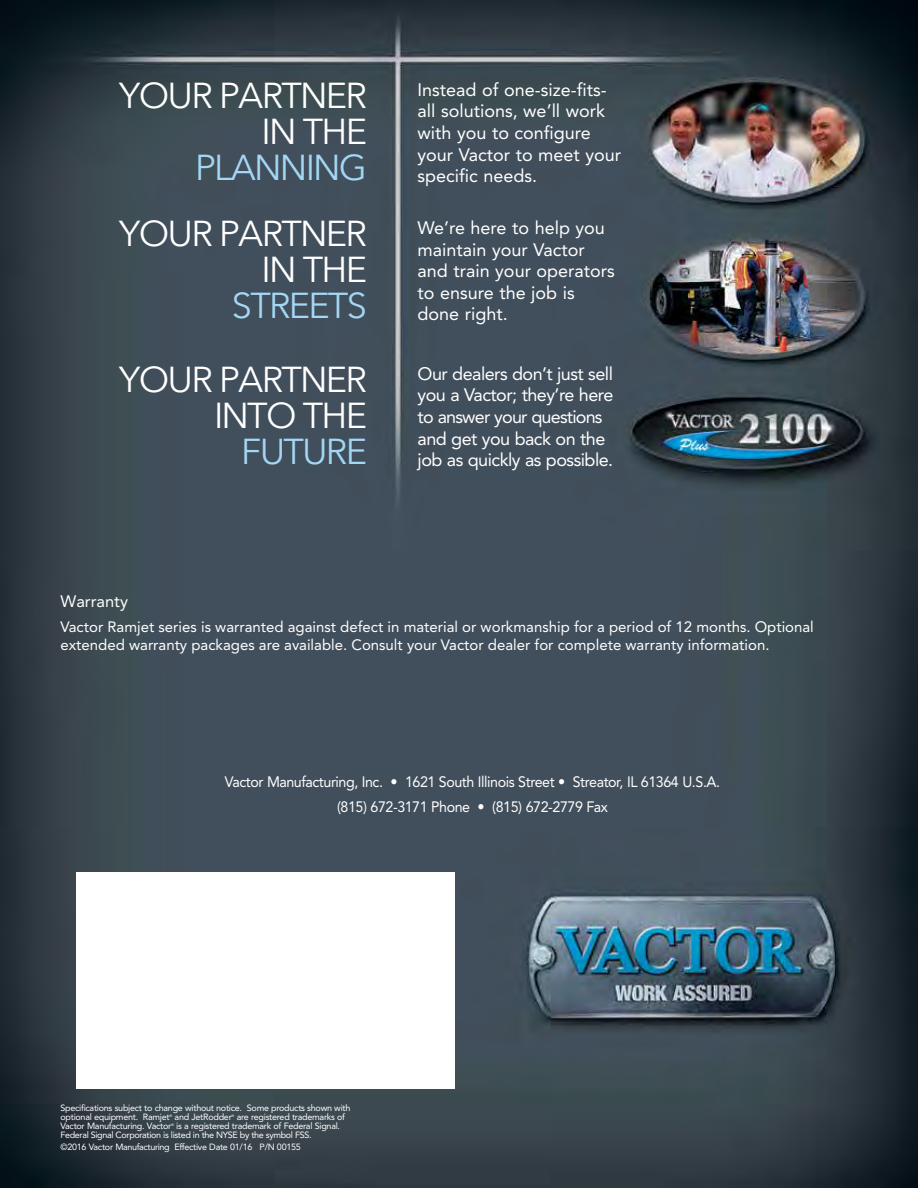
<style>
.page{position:relative;width:918px;height:1188px;background:#fff}
.page>*{position:absolute;margin:0;border:0;box-sizing:border-box;transform-origin:0 0}
.t1{font:36px/36px "Avenir Next";letter-spacing:-.05em;color:#fff;text-align:right}
.t2{font:36px "Avenir Next";letter-spacing:-.05em;color:#a3d7f4}
.t3{font:18px/21.6px "Avenir";color:#fff}
.t4{font:18px/21.6px "Avenir";letter-spacing:-.03em;color:#fff}
.t5{font:16.5px "Avenir";color:#fff}
.t6{font:15px/18px "Avenir";color:#fff}
.t7{font:15px/24.8px "Avenir";letter-spacing:-.03em;color:#fff;text-align:center;scale:.95 1}
.t8{font:9px/9px "Avenir";letter-spacing:-.03em;color:#fff}
.t9{font:3.45px "Avenir";color:#fff}
</style>
<div class="page">
<img style="left:0;top:0;width:918px;height:1188px">
<div style="left:497px;top:856px;width:326px;height:138px;background:#000;opacity:.75"></div>
<img style="left:500px;top:853px;width:313px;height:132px">
<div style="left:77px;top:872px;width:378px;height:216px;background:#fff"></div>
<h1 class="t1" style="left:119px;top:76px;width:250px">YOUR PARTNER<br>IN THE</h1>
<h1 class="t2" style="left:195px;top:137px;width:173px">PLANNING</h1>
<h1 class="t1" style="left:119px;top:214px;width:250px">YOUR PARTNER<br>IN THE</h1>
<h1 class="t2" style="left:232px;top:275px;width:137px">STREETS</h1>
<h1 class="t1" style="left:119px;top:360px;width:250px">YOUR PARTNER<br>INTO THE</h1>
<h1 class="t2" style="left:241px;top:421px;width:127px">FUTURE</h1>
<h2 class="t3" style="left:418px;top:79px;width:205px">Instead of one-size-fits&shy;all solutions, we’ll work with you to configure your Vactor to meet your specific needs.</h2>
<h2 class="t3" style="left:418px;top:217px;width:199px">We’re here to help you maintain your Vactor and train your operators to ensure the job is done right.</h2>
<h2 class="t4" style="left:418px;top:363px;width:197px">Our dealers don’t just sell you a Vactor; they’re here to answer your questions and get you back on the job as quickly as possible.</h2>
<h3 class="t5" style="left:60px;top:591px;width:69px">Warranty</h3>
<h3 class="t6" style="left:60px;top:618px;width:755px">Vactor Ramjet series is warranted against defect in material or workmanship for a period of 12 months. Optional extended warranty packages are available. Consult your Vactor dealer for complete warranty information.</h3>
<h3 class="t7" style="left:225px;top:770px;width:523px">Vactor Manufacturing, Inc. • 1621 South Illinois Street • Streator, IL 61364 U.S.A. (815) 672-3171 Phone • (815) 672-2779 Fax</h3>
<p class="t8" style="left:60px;top:1103px;width:292px">Specifications subject to change without notice. Some products shown with optional equipment. Ramjet</p>
<p class="t9" style="left:169px;top:1113px;width:4px">®</p>
<p class="t8" style="left:175px;top:1112px;width:59px">and JetRodder</p>
<p class="t9" style="left:232px;top:1113px;width:4px">®</p>
<p class="t8" style="left:237px;top:1112px;width:110px">are registered trademarks of</p>
<p class="t8" style="left:60px;top:1121px;width:112px">Vactor Manufacturing. Vactor</p>
<p class="t9" style="left:171px;top:1122px;width:4px">®</p>
<p class="t8" style="left:60px;top:1121px;width:281px;text-indent:116px">is a registered trademark of Federal Signal.<br>Federal Signal Corporation is listed in the NYSE by the symbol FSS.</p>
<p class="t8" style="left:60px;top:1143px;width:242px">©2016 Vactor Manufacturing Effective Date 01/16 P/N 00155</p>
</div>
